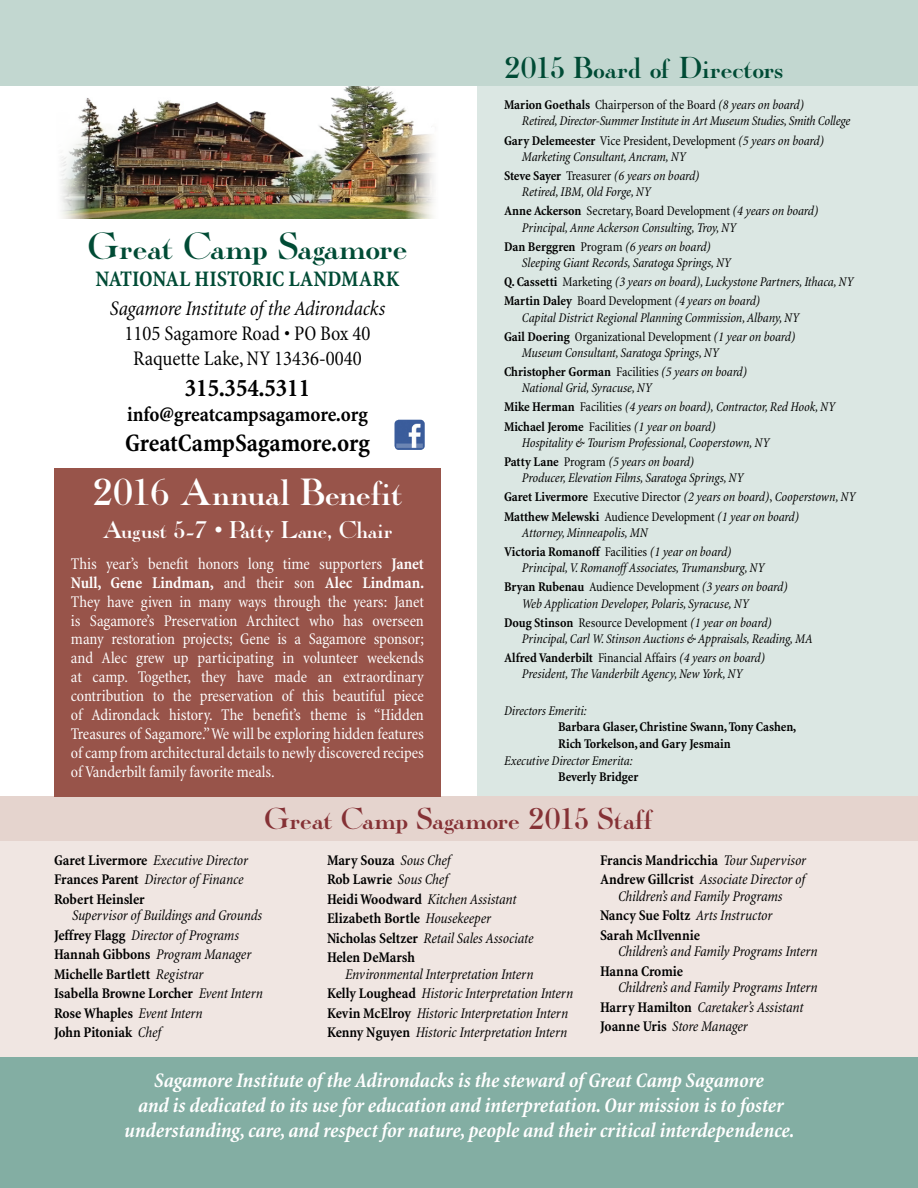
<style>
.page{position:relative;width:918px;height:1188px;background:#fff}
.page>*{position:absolute;margin:0;border:0;box-sizing:border-box;transform-origin:0 0}
.t1{font:37.5px "Caslon ICG Titling";letter-spacing:-.03em;color:#004b35}
.t2{font:37.5px "Caslon ICG Titling";letter-spacing:-.005em;color:#fff}
.t3{font:30px "Caslon ICG Titling";letter-spacing:-.02em;color:#853135}
.t4{font:30px "Caslon ICG Titling";letter-spacing:-.005em;color:#004b35}
.t5{font:700 condensed 25.5px "Minion";color:#000}
.t6{font:24px "Caslon ICG Titling";letter-spacing:-.02em;color:#fff}
.t7{font:700 condensed 22.5px "Minion";color:#004b35}
.t8{font:italic 700 condensed 21px/25.2px "Minion";letter-spacing:-.005em;color:#fff;text-align:center}
.t9{font:condensed 21px/25.2px "Minion";color:#000;text-align:center}
.t10{font:italic condensed 21px "Minion";letter-spacing:-.01em;color:#000}
.t11{font:700 condensed 21px "Minion";letter-spacing:-.005em;color:#000}
.t12{font:condensed 16.5px/18.9px "Minion";letter-spacing:-.005em;color:#fff;text-align:justify}
.t13{font:italic condensed 15px/19.5px "Minion";letter-spacing:-.01em;color:#000}
.t14{font:700 condensed 15px/19.5px "Minion";letter-spacing:-.005em;color:#000}
.t15{font:italic condensed 13.5px/19.2px "Minion";letter-spacing:-.01em;color:#000}
.t16{font:700 condensed 13.5px/16.2px "Minion";letter-spacing:-.005em;color:#000}
.s1{font-weight:700}
.s2{font-weight:700;font-style:normal}
.s3{font-style:normal}
.s4{font-weight:400;font-style:italic}
</style>
<div class="page">
<img style="left:61px;top:86px;width:373px;height:133px">
<div style="left:477px;top:86px;width:441px;height:710px;background:#dbe7e3"></div>
<div style="left:0;top:807px;width:918px;height:252px;background:#f0e6e2"></div>
<div style="left:0;top:0;width:918px;height:86px;background:#c2d7d0"></div>
<div style="left:0;top:1058px;width:918px;height:130px;background:#83aea3"></div>
<div style="left:0;top:796px;width:918px;height:46px;background:#e5d4ce"></div>
<div style="left:54px;top:468px;width:387px;height:328px;background:#98544a"></div>
<img style="left:394px;top:420px;width:31px;height:30px">
<h1 class="t1" style="left:88px;top:224px;width:321px">Great Camp Sagamore</h1>
<h3 class="t7" style="left:96px;top:267px;width:305px">NATIONAL HISTORIC LANDMARK</h3>
<h3 class="t10" style="left:110px;top:297px;width:277px">Sagamore Institute of the Adirondacks</h3>
<h3 class="t9" style="left:125px;top:321px;width:247px">1105 Sagamore Road • PO Box 40<br>Raquette Lake, NY 13436-0040</h3>
<h3 class="t5" style="left:185px;top:374px;width:127px">315.354.5311</h3>
<h3 class="t11" style="left:127px;top:403px;width:242px">info@greatcampsagamore.org</h3>
<h3 class="t5" style="left:125px;top:429px;width:246px">GreatCampSagamore.org</h3>
<h1 class="t2" style="left:92px;top:470px;width:312px">2016 Annual Benefit</h1>
<h3 class="t6" style="left:103px;top:515px;width:291px">August 5-7 • Patty Lane, Chair</h3>
<p class="t12" style="left:71px;top:555px;width:355px">This year’s benefit honors long time supporters <span class="s1">Janet Null, Gene Lindman,</span> and their son <span class="s1">Alec Lindman.<br></span>They have given in many ways through the years: Janet is Sagamore’s Preservation Architect who has overseen many restoration projects; Gene is a Sagamore sponsor; and Alec grew up participating in volunteer weekends at camp. Together, they have made an extraordinary contribution to the preservation of this beautiful piece of Adirondack history. The benefit’s theme is “Hidden Treasures of Sagamore.” We will be exploring hidden features of camp from architectural details to newly discovered recipes of Vanderbilt family favorite meals.</p>
<h2 class="t4" style="left:504px;top:50px;width:281px">2015 Board of Directors</h2>
<p class="t15" style="left:522px;top:97px;width:330px;line-height:16.2px;text-indent:-18px"><span class="s2">Marion Goethals</span> <span class="s3">Chairperson of the Board</span> (8 years on board)<br>Retired, Director-Summer Institute in Art Museum Studies, Smith College</p>
<p class="t15" style="left:522px;top:133px;width:304px;line-height:16.2px;text-indent:-18px"><span class="s2">Gary Delemeester</span> <span class="s3">Vice President, Development</span> (5 years on board)<br>Marketing Consultant, Ancram, NY</p>
<p class="t15" style="left:522px;top:168px;width:179px;line-height:16.2px;text-indent:-18px"><span class="s2">Steve Sayer</span> <span class="s3">Treasurer</span> (6 years on board)<br>Retired, IBM, Old Forge, NY</p>
<p class="t15" style="left:522px;top:203px;width:298px;line-height:16.2px;text-indent:-18px"><span class="s2">Anne Ackerson</span> <span class="s3">Secretary, Board Development</span> (4 years on board)<br>Principal, Anne Ackerson Consulting, Troy, NY</p>
<p class="t15" style="left:522px;top:239px;width:211px;line-height:16.2px;text-indent:-18px"><span class="s2">Dan Berggren</span> <span class="s3">Program</span> (6 years on board)<br>Sleeping Giant Records, Saratoga Springs, NY</p>
<p class="t15" style="left:504px;top:273px;width:351px"><span class="s2">Q. Cassetti</span> <span class="s3">Marketing</span> (3 years on board), Luckystone Partners, Ithaca, NY<br><span class="s2">Martin Daley</span> <span class="s3">Board Development</span> (4 years on board)</p>
<p class="t15" style="left:504px;top:308px;width:297px;text-align:right">Capital District Regional Planning Commission, Albany, NY<br><span class="s2">Gail Doering</span> <span class="s3">Organizational Development</span> (1 year on board)</p>
<p class="t15" style="left:504px;top:343px;width:245px;text-indent:18px">Museum Consultant, Saratoga Springs, NY<br><span class="s2">Christopher Gorman</span> <span class="s3">Facilities</span> (5 years on board)</p>
<p class="t15" style="left:504px;top:379px;width:333px;text-indent:18px">National Grid, Syracuse, NY<br><span class="s2">Mike Herman</span> <span class="s3">Facilities</span> (4 years on board), Contractor, Red Hook, NY<br><span class="s2">Michael Jerome</span> <span class="s3">Facilities</span> (1 year on board)</p>
<p class="t15" style="left:504px;top:433px;width:267px;text-indent:18px">Hospitality &amp; Tourism Professional, Cooperstown, NY<br><span class="s2">Patty Lane</span> <span class="s3">Program</span> (5 years on board)</p>
<p class="t15" style="left:504px;top:469px;width:353px;text-indent:18px">Producer, Elevation Films, Saratoga Springs, NY<br><span class="s2">Garet Livermore</span> <span class="s3">Executive Director</span> (2 years on board)<span class="s3">,</span> Cooperstown, NY<br><span class="s2">Matthew Melewski</span> <span class="s3">Audience Development</span> (1 year on board)</p>
<p class="t15" style="left:504px;top:523px;width:229px;text-indent:18px">Attorney, Minneapolis, MN<br><span class="s2">Victoria Romanoff</span> <span class="s3">Facilities</span> (1 year on board)</p>
<p class="t15" style="left:504px;top:559px;width:285px;text-align:center">Principal, V. Romanoff Associates, Trumansburg, NY<br><span class="s2">Bryan Rubenau</span> <span class="s3">Audience Development</span> (3 years on board)</p>
<p class="t15" style="left:504px;top:594px;width:269px;text-align:center">Web Application Developer, Polaris, Syracuse, NY<br><span class="s2">Doug Stinson</span> <span class="s3">Resource Development</span> (1 year on board)</p>
<p class="t15" style="left:504px;top:630px;width:310px;text-indent:18px">Principal, Carl W. Stinson Auctions &amp; Appraisals, Reading, MA<br><span class="s2">Alfred Vanderbilt</span> <span class="s3">Financial Affairs</span> (4 years on board)</p>
<p class="t15" style="left:522px;top:665px;width:222px">President, The Vanderbilt Agency, New York, NY</p>
<p class="t15" style="left:504px;top:702px;width:84px">Directors Emeriti:</p>
<p class="t16" style="left:558px;top:719px;width:240px">Barbara Glaser, Christine Swann, Tony Cashen,<br>Rich Torkelson, and Gary Jesmain</p>
<p class="t15" style="left:504px;top:752px;width:130px">Executive Director Emerita:</p>
<p class="t16" style="left:558px;top:769px;width:82px">Beverly Bridger</p>
<h2 class="t3" style="left:264px;top:801px;width:391px">Great Camp Sagamore 2015 Staff</h2>
<p class="t14" style="left:327px;top:850px;width:208px">Mary Souza <span class="s4">Sous Chef<br></span>Rob Lawrie <span class="s4">Sous Chef<br></span>Heidi Woodward <span class="s4">Kitchen Assistant<br></span>Elizabeth Bortle <span class="s4">Housekeeper<br></span>Nicholas Seltzer <span class="s4">Retail Sales Associate<br></span>Helen DeMarsh</p>
<p class="t13" style="left:327px;top:964px;width:248px;text-indent:18px">Environmental Interpretation Intern<br><span class="s2">Kelly Loughead</span> Historic Interpretation Intern <span class="s2">Kevin McElroy</span> Historic Interpretation Intern <span class="s2">Kenny Nguyen</span> Historic Interpretation Intern</p>
<p class="t14" style="left:600px;top:850px;width:208px">Francis Mandricchia <span class="s4">Tour Supervisor<br></span>Andrew Gillcrist <span class="s4">Associate Director of</span></p>
<p class="t13" style="left:600px;top:886px;width:184px;text-indent:18px">Children’s and Family Programs<br><span class="s2">Nancy Sue Foltz</span> Arts Instructor<br><span class="s2">Sarah McIlvennie</span></p>
<p class="t13" style="left:618px;top:942px;width:201px">Children’s and Family Programs Intern</p>
<p class="t14" style="left:600px;top:961px;width:85px">Hanna Cromie</p>
<p class="t13" style="left:600px;top:978px;width:219px;text-indent:18px">Children’s and Family Programs Intern<br><span class="s2">Harry Hamilton</span> Caretaker’s Assistant<br><span class="s2">Joanne Uris</span> Store Manager</p>
<p class="t8" style="left:124px;top:1068px;width:671px">Sagamore Institute of the Adirondacks is the steward of Great Camp Sagamore<br>and is dedicated to its use for education and interpretation. Our mission is to foster understanding, care, and respect for nature, people and their critical interdependence.</p>
<p class="t14" style="left:54px;top:850px;width:195px">Garet Livermore <span class="s4">Executive Director<br></span>Frances Parent <span class="s4">Director of Finance<br></span>Robert Heinsler</p>
<p class="t13" style="left:54px;top:906px;width:210px;text-indent:18px">Supervisor of Buildings and Grounds<br><span class="s2">Jeffrey Flagg</span> Director of Programs<br><span class="s2">Hannah Gibbons</span> Program Manager<br><span class="s2">Michelle Bartlett</span> Registrar<br><span class="s2">Isabella Browne Lorcher</span> Event Intern<br><span class="s2">Rose Whaples</span> Event Intern<br><span class="s2">John Pitoniak</span> Chef</p>
</div>
